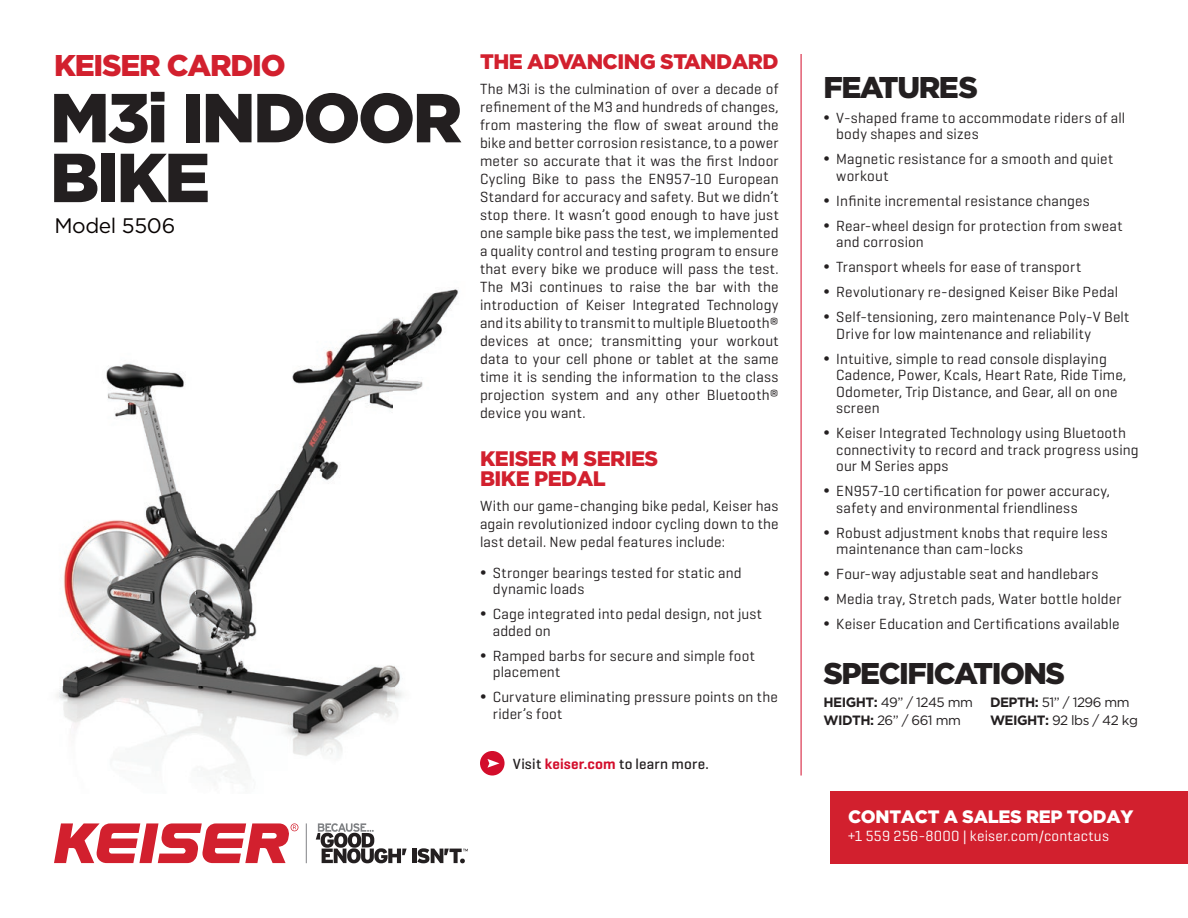
<style>
.page{position:relative;width:1188px;height:918px;background:#fff}
.page>*{position:absolute;margin:0;border:0;box-sizing:border-box;transform-origin:0 0}
.t1{font:900 69.15px/59.8px "Gotham";letter-spacing:-.04em;color:#231f20}
.t2{font:900 30px "Gotham";letter-spacing:-.05em;color:#231f20}
.t3{font:900 30px "Gotham";letter-spacing:-.04em;color:#d2202e}
.t4{font:900 21px/19.5px "Gotham";letter-spacing:-.025em;color:#d2202e}
.t5{font:21px "Gotham";letter-spacing:-.02em;color:#080302}
.t6{font:900 18px "Gotham";letter-spacing:-.015em;color:#fff}
.t7{font:15px/18px "Geogrotesque";letter-spacing:.01em;color:#231f20}
.t8{font:15px "Geogrotesque";letter-spacing:.02em;color:#fff}
.t9{font:500 15px "Geogrotesque";letter-spacing:.015em;color:#231f20}
.t10{font:13.5px/18px "Gotham";letter-spacing:-.04em;color:#231f20}
.s1{font-family:"Interstate"}
.s2{font-weight:600;color:#d30d2b}
.s3{font-weight:700}
</style>
<div class="page">
<div style="left:831px;top:791px;width:357px;height:72px;background:#d2202e"></div>
<img style="left:57px;top:289px;width:432px;height:488px">
<svg style="left:54px;top:823px;width:244px;height:40px"></svg>
<svg style="left:316px;top:823px;width:91px;height:40px"></svg>
<hr style="left:412px;top:849px;width:4px;height:14px;background:#231f20">
<hr style="left:306px;top:823px;width:1px;height:40px;background:#808285">
<svg style="left:417px;top:848px;width:51px;height:15px"></svg>
<div style="left:480px;top:751px;width:25px;height:25px;background:#d30d2b;border-radius:50%"></div>
<svg style="left:487px;top:759px;width:13px;height:9px"></svg>
<hr style="left:801px;top:54px;width:1px;height:722px;background:#d30d2b">
<h2 class="t3" style="left:54px;top:48px;width:233px">KEISER CARDIO</h2>
<h1 class="t1" style="left:50px;top:86px;width:414px">M3i INDOOR<br>BIKE</h1>
<h3 class="t5" style="left:54px;top:214px;width:122px">Model 5506</h3>
<h3 class="t4" style="left:480px;top:52px;width:300px">THE ADVANCING STANDARD</h3>
<p class="t7" style="left:480px;top:80px;width:300px;text-align:justify">The M3i is the culmination of over a decade of refinement of the M3 and hundreds of changes, from mastering the flow of sweat around the bike and better corrosion resistance, to a power meter so accurate that it was the first Indoor Cycling Bike to pass the EN957-10 European Standard for accuracy and safety. But we didn’t stop there. It wasn’t good enough to have just one sample bike pass the test, we implemented a quality control and testing program to ensure that every bike we produce will pass the test.<br>The M3i continues to raise the bar with the introduction of Keiser Integrated Technology and its ability to transmit to multiple Bluetooth® devices at once; transmitting your workout data to your cell phone or tablet at the same time it is sending the information to the class projection system and any other Bluetooth® device you want.</p>
<h3 class="t4" style="left:480px;top:448px;width:179px">KEISER M SERIES<br>BIKE PEDAL</h3>
<p class="t7" style="left:480px;top:496px;width:300px;text-align:justify">With our game-changing bike pedal, Keiser has again revolutionized indoor cycling down to the last detail. New pedal features include:</p>
<p class="t7" style="left:493px;top:564px;width:250px;line-height:16.5px;text-indent:-13px"><span class="s1">•</span> Stronger bearings tested for static and dynamic loads</p>
<p class="t7" style="left:493px;top:605px;width:271px;line-height:16.5px;text-indent:-13px"><span class="s1">•</span> Cage integrated into pedal design, not just added on</p>
<p class="t7" style="left:493px;top:647px;width:264px;line-height:16.5px;text-indent:-13px"><span class="s1">•</span> Ramped barbs for secure and simple foot placement</p>
<p class="t7" style="left:493px;top:688px;width:287px;line-height:16.5px;text-indent:-13px"><span class="s1">•</span> Curvature eliminating pressure points on the rider’s foot</p>
<p class="t9" style="left:513px;top:754px;width:198px">Visit <span class="s2">keiser.com</span> to learn more.</p>
<h2 class="t2" style="left:824px;top:70px;width:156px">FEATURES</h2>
<p class="t7" style="left:836px;top:109px;width:291px;line-height:16.5px;text-indent:-13px"><span class="s1">•</span> V-shaped frame to accommodate riders of all body shapes and sizes</p>
<p class="t7" style="left:836px;top:151px;width:278px;line-height:16.5px;text-indent:-13px"><span class="s1">•</span> Magnetic resistance for a smooth and quiet workout</p>
<p class="t7" style="left:824px;top:191px;width:268px"><span class="s1">•</span> Infinite incremental resistance changes</p>
<p class="t7" style="left:836px;top:217px;width:288px;line-height:16.5px;text-indent:-13px"><span class="s1">•</span> Rear-wheel design for protection from sweat and corrosion</p>
<p class="t7" style="left:824px;top:258px;width:259px"><span class="s1">•</span> Transport wheels for ease of transport</p>
<p class="t7" style="left:824px;top:283px;width:296px"><span class="s1">•</span> Revolutionary re-designed Keiser Bike Pedal</p>
<p class="t7" style="left:836px;top:309px;width:295px;line-height:16.5px;text-indent:-13px"><span class="s1">•</span> Self-tensioning, zero maintenance Poly-V Belt<br>Drive for low maintenance and reliability</p>
<p class="t7" style="left:836px;top:350px;width:292px;line-height:16.5px;text-indent:-13px"><span class="s1">•</span> Intuitive, simple to read console displaying Cadence, Power, Kcals, Heart Rate, Ride Time, Odometer, Trip Distance, and Gear, all on one screen</p>
<p class="t7" style="left:836px;top:425px;width:304px;line-height:16.5px;text-indent:-13px"><span class="s1">•</span> Keiser Integrated Technology using Bluetooth connectivity to record and track progress using our M Series apps</p>
<p class="t7" style="left:836px;top:483px;width:275px;line-height:16.5px;text-indent:-13px"><span class="s1">•</span> EN957-10 certification for power accuracy, safety and environmental friendliness</p>
<p class="t7" style="left:836px;top:524px;width:273px;line-height:16.5px;text-indent:-13px"><span class="s1">•</span> Robust adjustment knobs that require less maintenance than cam-locks</p>
<p class="t7" style="left:824px;top:565px;width:277px"><span class="s1">•</span> Four-way adjustable seat and handlebars</p>
<p class="t7" style="left:824px;top:590px;width:300px"><span class="s1">•</span> Media tray, Stretch pads, Water bottle holder</p>
<p class="t7" style="left:824px;top:615px;width:298px"><span class="s1">•</span> Keiser Education and Certifications available</p>
<h2 class="t2" style="left:824px;top:656px;width:243px">SPECIFICATIONS</h2>
<p class="t10" style="left:824px;top:693px;width:151px"><span class="s3">HEIGHT:</span> 49” / 1245 mm<br><span class="s3">WIDTH:</span> 26” / 661 mm</p>
<p class="t10" style="left:990px;top:693px;width:149px"><span class="s3">DEPTH:</span> 51” / 1296 mm<br><span class="s3">WEIGHT:</span> 92 lbs / 42 kg</p>
<p class="t6" style="left:848px;top:806px;width:287px">CONTACT A SALES REP TODAY</p>
<p class="t8" style="left:848px;top:826px;width:263px">+1 559 256-8000 | keiser.com/contactus</p>
</div>
